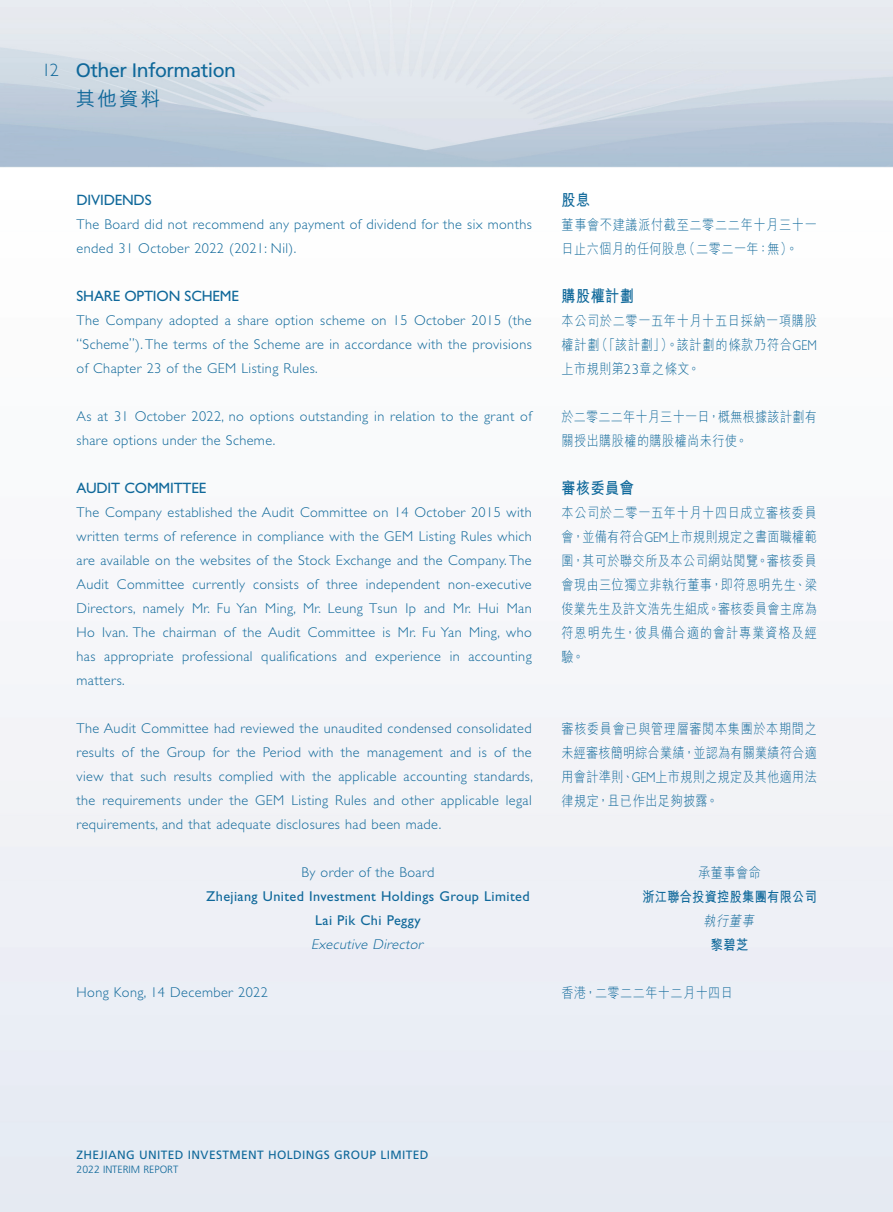
<style>
.page{position:relative;width:893px;height:1212px;background:#fff}
.page>*{position:absolute;margin:0;border:0;box-sizing:border-box;transform-origin:0 0}
.t1{font:19.5px "Frutiger LT Std";letter-spacing:-.025em;color:#0f689a}
.t2{font:19.5px "M Hei HK Medium E Ten B5 H";color:#0f689a}
.t3{font:300 18px "Gill Sans Std";color:#0f689a}
.t4{font:16.5px "M Hei HK Bold E Ten B5 H";letter-spacing:.04em;color:#0f689a;scale:.85 1}
.t5{font:15px "Gill Sans Std";letter-spacing:-.01em;color:#0f689a}
.t6{font:300 14.25px/24px "Gill Sans Std";letter-spacing:.03em;color:#0f689a;text-align:justify}
.t7{font:14.25px/24px "M Hei HK Light E Ten B5 H";letter-spacing:.04em;color:#0f689a;text-align:justify;scale:.85 1}
.t8{font:14.25px/24px "Gill Sans Std";letter-spacing:.03em;color:#0f689a;text-align:center}
.t9{font:14.25px/24px "M Hei HK Light E Ten B5 H";letter-spacing:.02em;color:#0f689a;scale:.85 1}
.t10{font:italic 300 14.25px "Gill Sans Std";color:#0f689a}
.t11{font:14.25px "M Hei HK Bold E Ten B5 H";letter-spacing:.03em;color:#0f689a;scale:.85 1}
.t12{font:italic 14.25px "M Hei HK Light E Ten B5 H";color:#0f689a;scale:.85 1}
.t13{font:12px "Frutiger LT Std";letter-spacing:.03em;color:#0f689a}
.t14{font:300 10.5px "Frutiger LT Std";color:#0f689a}
.s1{font-family:"Gill Sans Std";font-weight:300}
</style>
<div class="page">
<p class="t3" style="left:42px;top:63px;width:19px">12</p>
<h1 class="t1" style="left:76px;top:62px;width:162px">Other Information</h1>
<h1 class="t2" style="left:76px;top:91px;width:86px">其他資料</h1>
<p class="t5" style="left:77px;top:194px;width:76px">DIVIDENDS</p>
<p class="t6" style="left:77px;top:214px;width:456px">The Board did not recommend any payment of dividend for the six months ended 31 October 2022 (2021: Nil).</p>
<p class="t5" style="left:77px;top:290px;width:164px">SHARE OPTION SCHEME</p>
<p class="t6" style="left:77px;top:310px;width:456px">The Company adopted a share option scheme on 15 October 2015 (the “Scheme”). The terms of the Scheme are in accordance with the provisions of Chapter 23 of the GEM Listing Rules.</p>
<p class="t6" style="left:77px;top:406px;width:456px">As at 31 October 2022, no options outstanding in relation to the grant of share options under the Scheme.</p>
<p class="t5" style="left:77px;top:482px;width:131px">AUDIT COMMITTEE</p>
<p class="t6" style="left:77px;top:502px;width:456px">The Company established the Audit Committee on 14 October 2015 with written terms of reference in compliance with the GEM Listing Rules which are available on the websites of the Stock Exchange and the Company. The Audit Committee currently consists of three independent non-executive Directors, namely Mr. Fu Yan Ming, Mr. Leung Tsun Ip and Mr. Hui Man Ho Ivan. The chairman of the Audit Committee is Mr. Fu Yan Ming, who has appropriate professional qualifications and experience in accounting matters.</p>
<p class="t6" style="left:77px;top:718px;width:458px">The Audit Committee had reviewed the unaudited condensed consolidated results of the Group for the Period with the management and is of the view that such results complied with the applicable accounting standards, the requirements under the GEM Listing Rules and other applicable legal requirements, and that adequate disclosures had been made.</p>
<p class="t6" style="left:301px;top:862px;width:134px">By order of the Board</p>
<p class="t8" style="left:206px;top:885px;width:325px">Zhejiang United Investment Holdings Group Limited<br>Lai Pik Chi Peggy</p>
<p class="t10" style="left:311px;top:939px;width:116px">Executive Director</p>
<p class="t6" style="left:77px;top:982px;width:193px">Hong Kong, 14 December 2022</p>
<p class="t4" style="left:561px;top:194px;width:35px">股息</p>
<p class="t7" style="left:561px;top:215px;width:302px">董事會不建議派付截至二零二二年十月三十一日止六個月的任何股息（二零二一年：無）。</p>
<p class="t4" style="left:561px;top:290px;width:86px">購股權計劃</p>
<p class="t7" style="left:561px;top:311px;width:302px">本公司於二零一五年十月十五日採納一項購股權計劃（「該計劃」）。該計劃的條款乃符合<span class="s1">GEM</span>上市規則第<span class="s1">23</span>章之條文。</p>
<p class="t9" style="left:561px;top:407px;width:302px">於二零二二年十月三十一日，概無根據該計劃有關授出購股權的購股權尚未行使。</p>
<p class="t4" style="left:561px;top:482px;width:86px">審核委員會</p>
<p class="t7" style="left:561px;top:503px;width:302px">本公司於二零一五年十月十四日成立審核委員會，並備有符合<span class="s1">GEM</span>上市規則規定之書面職權範圍，其可於聯交所及本公司網站閱覽。審核委員會現由三位獨立非執行董事，即符恩明先生、梁俊業先生及許文浩先生組成。審核委員會主席為符恩明先生，彼具備合適的會計專業資格及經驗。</p>
<p class="t7" style="left:561px;top:719px;width:302px">審核委員會已與管理層審閱本集團於本期間之未經審核簡明綜合業績，並認為有關業績符合適用會計準則、<span class="s1">GEM</span>上市規則之規定及其他適用法律規定，且已作出足夠披露。</p>
<p class="t7" style="left:698px;top:863px;width:75px">承董事會命</p>
<p class="t11" style="left:642px;top:892px;width:207px">浙江聯合投資控股集團有限公司</p>
<p class="t12" style="left:703px;top:916px;width:63px">執行董事</p>
<p class="t11" style="left:711px;top:940px;width:45px">黎碧芝</p>
<p class="t7" style="left:561px;top:983px;width:203px">香港，二零二二年十二月十四日</p>
<p class="t13" style="left:77px;top:1149px;width:353px">ZHEJIANG UNITED INVESTMENT HOLDINGS GROUP LIMITED</p>
<p class="t14" style="left:77px;top:1163px;width:103px">2022 INTERIM REPORT</p>
</div>
